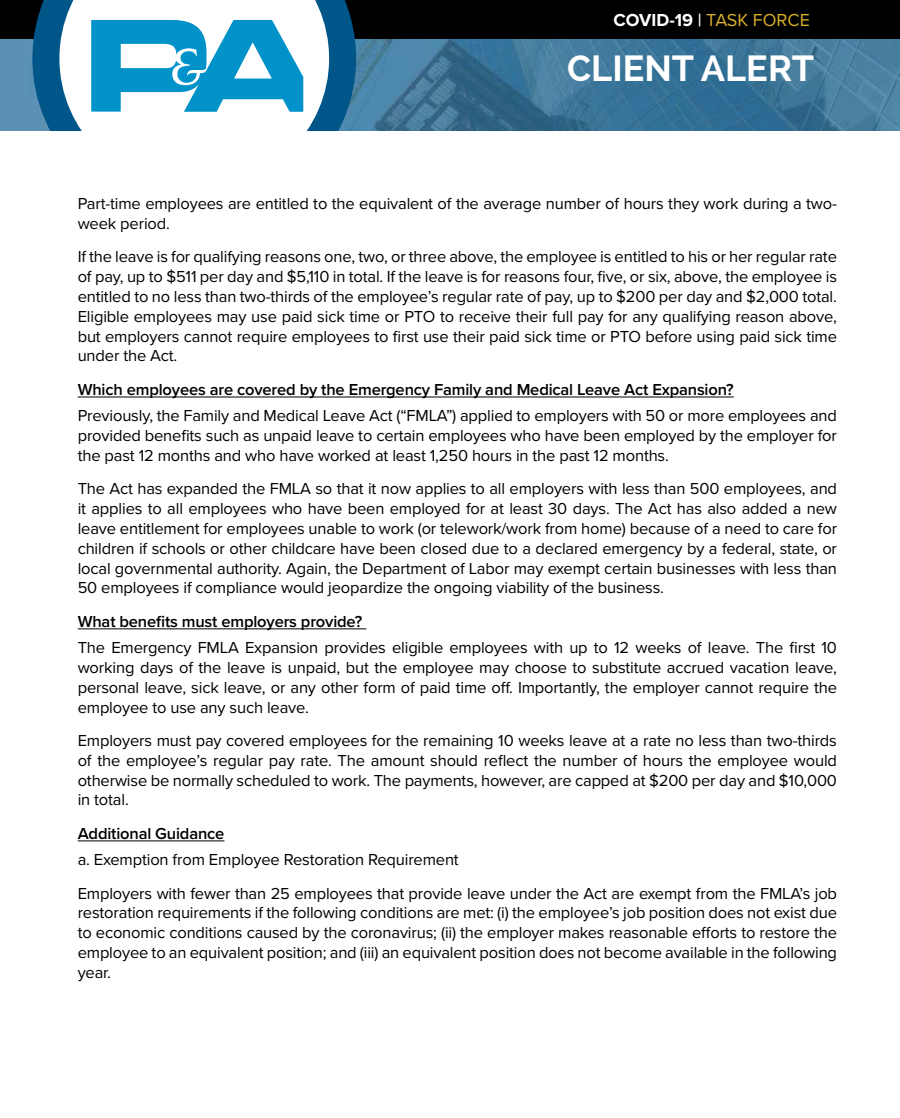
<style>
.page{position:relative;width:900px;height:1118px;background:#fff}
.page>*{position:absolute;margin:0;border:0;box-sizing:border-box;transform-origin:0 0}
.t1{font:700 36px "Raleway";color:#fff}
.t2{font:18px "Proxima Nova";color:#dab028}
.t3{font:16.5px/19.8px "Proxima Nova";letter-spacing:-.01em;color:#000;text-align:justify}
.t4{font:600 16.5px "Proxima Nova";letter-spacing:-.01em;color:#000}
.s1{font-weight:700;color:#fff}
.s2{font-weight:600;color:#fff}
</style>
<div class="page">
<img style="left:0;top:38px;width:900px;height:93px">
<div style="left:0;top:0;width:900px;height:38px;background:#000"></div>
<svg style="left:32px;top:0;width:324px;height:131px"></svg>
<svg style="left:91px;top:20px;width:212px;height:92px"></svg>
<hr style="left:78px;top:397px;width:656px;height:1px;background:#000">
<hr style="left:78px;top:628px;width:288px;height:1px;background:#000">
<hr style="left:78px;top:840px;width:146px;height:1px;background:#000">
<p class="t2" style="left:614px;top:9px;width:198px"><span class="s1">COVID-19</span> <span class="s2">|</span> TASK FORCE</p>
<h1 class="t1" style="left:567px;top:47px;width:248px">CLIENT ALERT</h1>
<p class="t3" style="left:78px;top:194px;width:761px">Part-time employees are entitled to the equivalent of the average number of hours they work during a two&shy;week period.</p>
<p class="t3" style="left:78px;top:247px;width:761px">If the leave is for qualifying reasons one, two, or three above, the employee is entitled to his or her regular rate of pay, up to $511 per day and $5,110 in total. If the leave is for reasons four, five, or six, above, the employee is entitled to no less than two-thirds of the employee’s regular rate of pay, up to $200 per day and $2,000 total.<br>Eligible employees may use paid sick time or PTO to receive their full pay for any qualifying reason above, but employers cannot require employees to first use their paid sick time or PTO before using paid sick time under the Act.</p>
<p class="t4" style="left:78px;top:379px;width:658px">Which employees are covered by the Emergency Family and Medical Leave Act Expansion?</p>
<p class="t3" style="left:78px;top:406px;width:761px">Previously, the Family and Medical Leave Act (“FMLA”) applied to employers with 50 or more employees and provided benefits such as unpaid leave to certain employees who have been employed by the employer for the past 12 months and who have worked at least 1,250 hours in the past 12 months.</p>
<p class="t3" style="left:78px;top:479px;width:761px">The Act has expanded the FMLA so that it now applies to all employers with less than 500 employees, and it applies to all employees who have been employed for at least 30 days. The Act has also added a new leave entitlement for employees unable to work (or telework/work from home) because of a need to care for children if schools or other childcare have been closed due to a declared emergency by a federal, state, or local governmental authority. Again, the Department of Labor may exempt certain businesses with less than 50 employees if compliance would jeopardize the ongoing viability of the business.</p>
<p class="t4" style="left:78px;top:611px;width:286px">What benefits must employers provide?</p>
<p class="t3" style="left:78px;top:638px;width:761px">The Emergency FMLA Expansion provides eligible employees with up to 12 weeks of leave. The first 10 working days of the leave is unpaid, but the employee may choose to substitute accrued vacation leave, personal leave, sick leave, or any other form of paid time off. Importantly, the employer cannot require the employee to use any such leave.</p>
<p class="t3" style="left:78px;top:731px;width:761px">Employers must pay covered employees for the remaining 10 weeks leave at a rate no less than two-thirds of the employee’s regular pay rate. The amount should reflect the number of hours the employee would otherwise be normally scheduled to work. The payments, however, are capped at $200 per day and $10,000 in total.</p>
<p class="t4" style="left:78px;top:823px;width:148px">Additional Guidance</p>
<p class="t3" style="left:78px;top:843px;width:761px;line-height:33.3px">a. Exemption from Employee Restoration Requirement<br>Employers with fewer than 25 employees that provide leave under the Act are exempt from the FMLA’s job</p>
<p class="t3" style="left:78px;top:903px;width:761px">restoration requirements if the following conditions are met: (i) the employee’s job position does not exist due to economic conditions caused by the coronavirus; (ii) the employer makes reasonable efforts to restore the employee to an equivalent position; and (iii) an equivalent position does not become available in the following year.</p>
</div>
